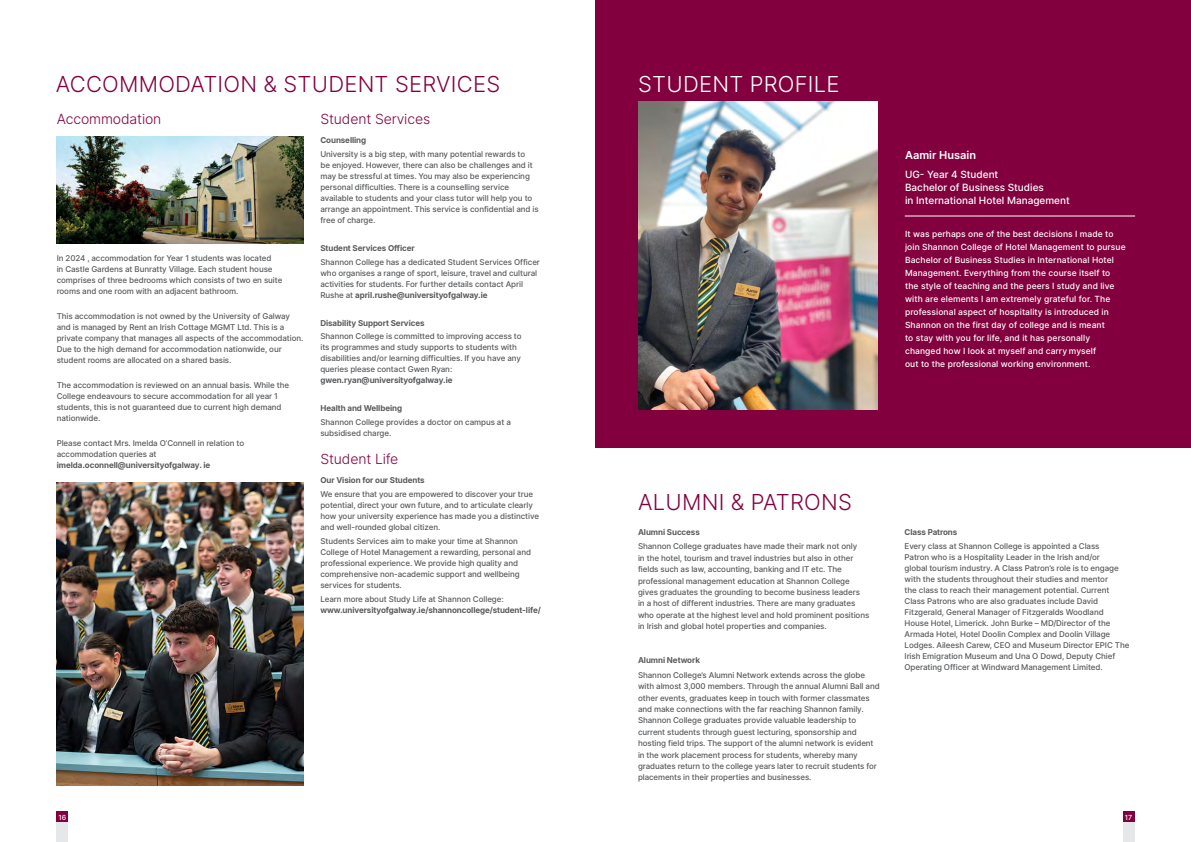
<style>
.page{position:relative;width:1191px;height:842px;background:#fff}
.page>*{position:absolute;margin:0;border:0;box-sizing:border-box;transform-origin:0 0}
.t1{font:300 22px "Inter";letter-spacing:.01em;color:#83003f}
.t2{font:300 22px "Inter";letter-spacing:.01em;color:#fff}
.t3{font:300 14px "Inter";letter-spacing:-.01em;color:#83003f}
.t4{font:600 11px "Inter";color:#fff}
.t5{font:500 10px/13px "Inter";color:#fff}
.t6{font:500 8.5px/13px "Inter";letter-spacing:.01em;color:#fff}
.t7{font:500 8px/11px "Inter";letter-spacing:-.01em;color:#58595b}
.t8{font:700 8px/11px "Inter";letter-spacing:-.01em;color:#58595b}
.t9{font:500 7px "Inter";color:#fff}
.s1{font-weight:700}
.s2{font-weight:500}
</style>
<div class="page">
<div style="left:595px;top:0;width:596px;height:448px;background:#83003f"></div>
<img style="left:57px;top:136px;width:246px;height:108px">
<img style="left:638px;top:102px;width:239px;height:307px">
<hr style="left:905px;top:215px;width:229px;height:1px;background:#fff">
<img style="left:57px;top:482px;width:246px;height:304px">
<div style="left:57px;top:811px;width:11px;height:11px;background:#83003f"></div>
<div style="left:57px;top:822px;width:11px;height:20px;background:#e6e7e8"></div>
<div style="left:1123px;top:811px;width:11px;height:11px;background:#83003f"></div>
<div style="left:1123px;top:822px;width:11px;height:20px;background:#e6e7e8"></div>
<p class="t1" style="left:56px;top:69px;width:446px">ACCOMMODATION &amp; STUDENT SERVICES</p>
<p class="t2" style="left:638px;top:69px;width:203px">STUDENT PROFILE</p>
<p class="t3" style="left:57px;top:109px;width:106px">Accommodation</p>
<p class="t7" style="left:57px;top:252px;width:227px">In 2024 , accommodation for Year 1 students was located<br>in Castle Gardens at Bunratty Village. Each student house comprises of three bedrooms which consists of two en suite rooms and one room with an adjacent bathroom.</p>
<p class="t7" style="left:57px;top:310px;width:248px">This accommodation is not owned by the University of Galway and is managed by Rent an Irish Cottage MGMT Ltd. This is a private company that manages all aspects of the accommodation.<br>Due to the high demand for accommodation nationwide, our student rooms are allocated on a shared basis.</p>
<p class="t7" style="left:57px;top:380px;width:234px">The accommodation is reviewed on an annual basis. While the College endeavours to secure accommodation for all year 1 students, this is not guaranteed due to current high demand nationwide.</p>
<p class="t7" style="left:57px;top:438px;width:189px">Please contact Mrs. Imelda O’Connell in relation to accommodation queries at <span class="s1">imelda.oconnell@universityofgalway. ie</span></p>
<p class="t3" style="left:320px;top:109px;width:111px">Student Services</p>
<p class="t8" style="left:320px;top:135px;width:47px">Counselling</p>
<p class="t7" style="left:320px;top:149px;width:220px">University is a big step, with many potential rewards to<br>be enjoyed. However, there can also be challenges and it may be stressful at times. You may also be experiencing personal difficulties. There is a counselling service available to students and your class tutor will help you to arrange an appointment. This service is confidential and is free of charge.</p>
<p class="t8" style="left:320px;top:242px;width:96px">Student Services Officer</p>
<p class="t7" style="left:320px;top:256px;width:221px">Shannon College has a dedicated Student Services Officer who organises a range of sport, leisure, travel and cultural activities for students. For further details contact April Rushe at <span class="s1">april.rushe@universityofgalway.ie</span></p>
<p class="t8" style="left:320px;top:317px;width:106px">Disability Support Services</p>
<p class="t7" style="left:320px;top:331px;width:203px">Shannon College is committed to improving access to its programmes and study supports to students with disabilities and/or learning difficulties. If you have any queries please contact Gwen Ryan: <span class="s1">gwen.ryan@universityofgalway.ie</span></p>
<p class="t8" style="left:320px;top:402px;width:83px">Health and Wellbeing</p>
<p class="t7" style="left:320px;top:416px;width:192px">Shannon College provides a doctor on campus at a subsidised charge.</p>
<p class="t3" style="left:320px;top:448px;width:79px">Student Life</p>
<p class="t8" style="left:320px;top:474px;width:106px">Our Vision for our Students</p>
<p class="t7" style="left:320px;top:488px;width:220px">We ensure that you are empowered to discover your true potential, direct your own future, and to articulate clearly how your university experience has made you a distinctive and well-rounded global citizen.</p>
<p class="t7" style="left:320px;top:535px;width:212px">Students Services aim to make your time at Shannon College of Hotel Management a rewarding, personal and professional experience. We provide high quality and comprehensive non-academic support and wellbeing services for students.</p>
<p class="t8" style="left:320px;top:593px;width:222px"><span class="s2">Learn more about Study Life at Shannon College: </span>www.universityofgalway.ie/shannoncollege/student-life/</p>
<p class="t1" style="left:638px;top:486px;width:215px">ALUMNI &amp; PATRONS</p>
<p class="t8" style="left:638px;top:526px;width:63px">Alumni Success</p>
<p class="t7" style="left:638px;top:540px;width:233px;line-height:11.4px">Shannon College graduates have made their mark not only<br>in the hotel, tourism and travel industries but also in other fields such as law, accounting, banking and IT etc. The professional management education at Shannon College gives graduates the grounding to become business leaders<br>in a host of different industries. There are many graduates who operate at the highest level and hold prominent positions in Irish and global hotel properties and companies.</p>
<p class="t8" style="left:638px;top:655px;width:64px">Alumni Network</p>
<p class="t7" style="left:638px;top:669px;width:243px;line-height:11.4px">Shannon College’s Alumni Network extends across the globe with almost 3,000 members. Through the annual Alumni Ball and other events, graduates keep in touch with former classmates and make connections with the far reaching Shannon family.<br>Shannon College graduates provide valuable leadership to current students through guest lecturing, sponsorship and hosting field trips. The support of the alumni network is evident in the work placement process for students, whereby many graduates return to the college years later to recruit students for placements in their properties and businesses.</p>
<p class="t4" style="left:905px;top:147px;width:72px">Aamir Husain</p>
<p class="t5" style="left:905px;top:167px;width:166px">UG- Year 4 Student<br>Bachelor of Business Studies<br>in International Hotel Management</p>
<p class="t6" style="left:905px;top:227px;width:222px">It was perhaps one of the best decisions I made to join Shannon College of Hotel Management to pursue Bachelor of Business Studies in International Hotel Management. Everything from the course itself to the style of teaching and the peers I study and live with are elements I am extremely grateful for. The professional aspect of hospitality is introduced in Shannon on the first day of college and is meant<br>to stay with you for life, and it has personally changed how I look at myself and carry myself<br>out to the professional working environment.</p>
<p class="t8" style="left:904px;top:526px;width:54px">Class Patrons</p>
<p class="t7" style="left:904px;top:540px;width:226px">Every class at Shannon College is appointed a Class<br>Patron who is a Hospitality Leader in the Irish and/or<br>global tourism industry. A Class Patron’s role is to engage with the students throughout their studies and mentor<br>the class to reach their management potential. Current Class Patrons who are also graduates include David Fitzgerald, General Manager of Fitzgeralds Woodland House Hotel, Limerick. John Burke – MD/Director of the Armada Hotel, Hotel Doolin Complex and Doolin Village Lodges. Aileesh Carew, CEO and Museum Director EPIC The Irish Emigration Museum and Una O Dowd, Deputy Chief Operating Officer at Windward Management Limited.</p>
<p class="t9" style="left:58px;top:812px;width:9px">16</p>
<p class="t9" style="left:1125px;top:812px;width:9px">17</p>
</div>
